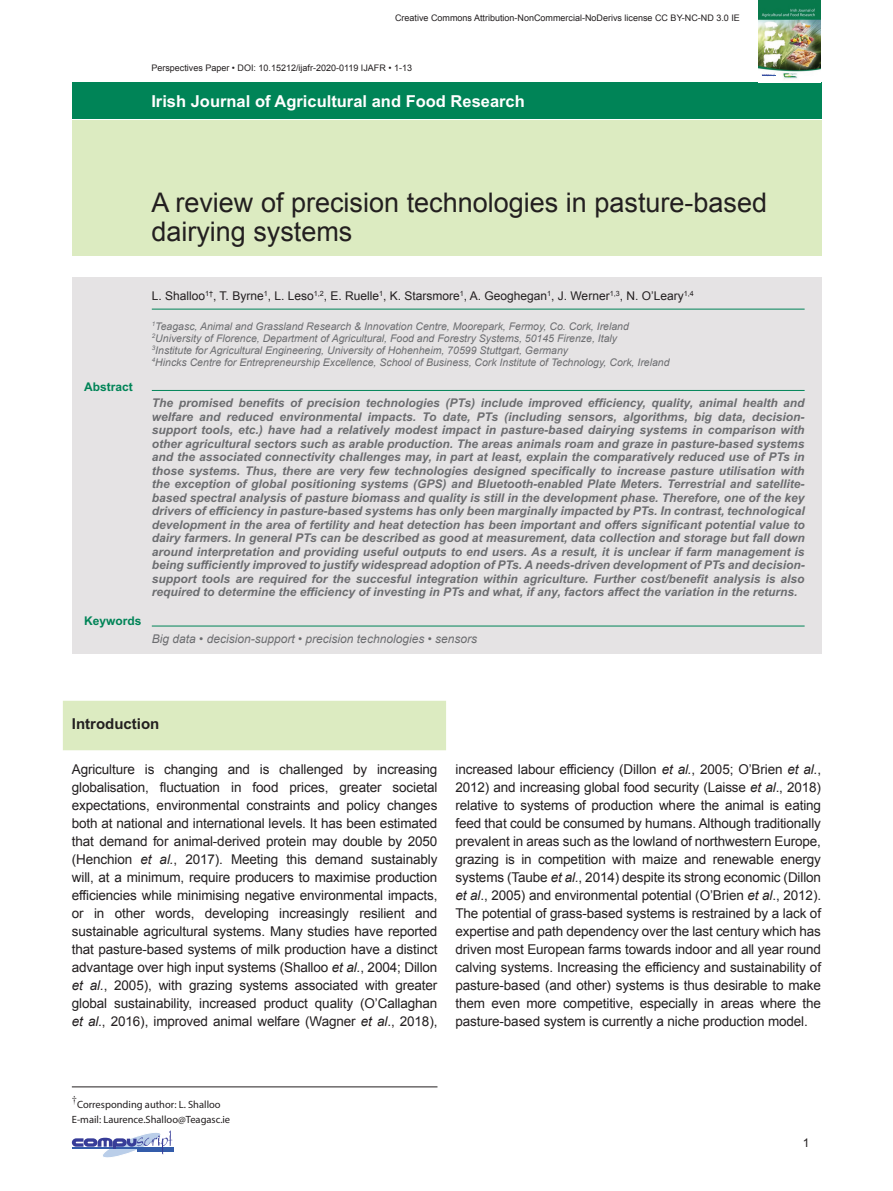
<style>
.page{position:relative;width:893px;height:1191px;background:#fff}
.page>*{position:absolute;margin:0;border:0;box-sizing:border-box;transform-origin:0 0}
.t1{font:27px/28.5px "Arial";color:#231f20}
.t2{font:700 16.5px "Arial";color:#fff}
.t3{font:700 15px "Arial";color:#231f20}
.t4{font:13.5px/18px "Arial";letter-spacing:-.01em;color:#231f20;text-align:justify}
.t5{font:italic 700 12px/13.5px "Arial";color:#6c6d70;text-align:justify}
.t6{font:12px "Arial";color:#231f20}
.t7{font:italic 12px "Arial";color:#6c6d70}
.t8{font:700 12px "Arial";color:#008457}
.t9{font:italic 10.5px/12px "Arial";color:#6c6d70}
.t10{font:10.5px/15px "Myriad Pro";color:#231f20;text-align:center}
.t11{font:10.5px "Times";color:#231f20}
.t12{font:9px "Arial";color:#231f20}
.s1{font-style:italic}
</style>
<div class="page">
<div style="left:72px;top:83px;width:749px;height:36px;background:#008457"></div>
<div style="left:72px;top:121px;width:749px;height:135px;background:#dcebc1"></div>
<hr style="left:72px;top:1086px;width:365px;height:1px;background:#231f20">
<hr style="left:137px;top:1147px;width:37px;height:4px;background:#345caa">
<svg style="left:72px;top:1130px;width:101px;height:28px"></svg>
<img style="left:758px;top:0;width:62px;height:80px">
<svg style="left:762px;top:73px;width:13px;height:5px"></svg>
<div style="left:72px;top:277px;width:749px;height:376px;background:#e5e3e4"></div>
<hr style="left:152px;top:309px;width:653px;height:1px;background:#008457">
<hr style="left:152px;top:390px;width:653px;height:1px;background:#008457">
<hr style="left:152px;top:625px;width:653px;height:1px;background:#008457">
<div style="left:63px;top:701px;width:383px;height:49px;background:#dcebc1"></div>
<p class="t12" style="left:395px;top:11px;width:346px">Creative Commons Attribution-NonCommercial-NoDerivs license CC BY-NC-ND 3.0 IE</p>
<p class="t12" style="left:151px;top:62px;width:262px">Perspectives Paper • DOI: 10.15212/ijafr-2020-0119 IJAFR • 1-13</p>
<p class="t2" style="left:151px;top:92px;width:375px">Irish Journal of Agricultural and Food Research</p>
<h1 class="t1" style="left:151px;top:189px;width:617px">A review of precision technologies in pasture-based dairying systems</h1>
<p class="t8" style="left:84px;top:380px;width:50px">Abstract</p>
<p class="t8" style="left:84px;top:614px;width:59px">Keywords</p>
<p class="t6" style="left:152px;top:288px;width:543px">L. Shalloo<sup>1†</sup>, T. Byrne<sup>1</sup>, L. Leso<sup>1,2</sup>, E. Ruelle<sup>1</sup>, K. Starsmore<sup>1</sup>, A. Geoghegan<sup>1</sup>, J. Werner<sup>1,3</sup>, N. O’Leary<sup>1,4</sup></p>
<p class="t9" style="left:152px;top:320px;width:519px"><sup>1</sup>Teagasc, Animal and Grassland Research &amp; Innovation Centre, Moorepark, Fermoy, Co. Cork, Ireland <sup>2</sup>University of Florence, Department of Agricultural, Food and Forestry Systems, 50145 Firenze, Italy<br><sup>3</sup>Institute for Agricultural Engineering, University of Hohenheim, 70599 Stuttgart, Germany<br><sup>4</sup>Hincks Centre for Entrepreneurship Excellence, School of Business, Cork Institute of Technology, Cork, Ireland</p>
<p class="t5" style="left:152px;top:396px;width:654px">The promised benefits of precision technologies (PTs) include improved efficiency, quality, animal health and welfare and reduced environmental impacts. To date, PTs (including sensors, algorithms, big data, decision&shy;support tools, etc.) have had a relatively modest impact in pasture-based dairying systems in comparison with other agricultural sectors such as arable production. The areas animals roam and graze in pasture-based systems and the associated connectivity challenges may, in part at least, explain the comparatively reduced use of PTs in those systems. Thus, there are very few technologies designed specifically to increase pasture utilisation with the exception of global positioning systems (GPS) and Bluetooth-enabled Plate Meters. Terrestrial and satellite&shy;based spectral analysis of pasture biomass and quality is still in the development phase. Therefore, one of the key drivers of efficiency in pasture-based systems has only been marginally impacted by PTs. In contrast, technological development in the area of fertility and heat detection has been important and offers significant potential value to dairy farmers. In general PTs can be described as good at measurement, data collection and storage but fall down around interpretation and providing useful outputs to end users. As a result, it is unclear if farm management is being sufficiently improved to justify widespread adoption of PTs. A needs-driven development of PTs and decision&shy;support tools are required for the succesful integration within agriculture. Further cost/benefit analysis is also required to determine the efficiency of investing in PTs and what, if any, factors affect the variation in the returns.</p>
<p class="t7" style="left:152px;top:630px;width:327px">Big data • decision-support • precision technologies • sensors</p>
<p class="t3" style="left:72px;top:715px;width:89px">Introduction</p>
<p class="t4" style="left:72px;top:760px;width:367px">Agriculture is changing and is challenged by increasing globalisation, fluctuation in food prices, greater societal expectations, environmental constraints and policy changes both at national and international levels. It has been estimated that demand for animal-derived protein may double by 2050 (Henchion <span class="s1">et al.</span>, 2017). Meeting this demand sustainably will, at a minimum, require producers to maximise production efficiencies while minimising negative environmental impacts, or in other words, developing increasingly resilient and sustainable agricultural systems. Many studies have reported that pasture-based systems of milk production have a distinct advantage over high input systems (Shalloo <span class="s1">et al.</span>, 2004; Dillon <span class="s1">et al.</span>, 2005), with grazing systems associated with greater global sustainability, increased product quality (O’Callaghan <span class="s1">et al.</span>, 2016), improved animal welfare (Wagner <span class="s1">et al</span>., 2018),</p>
<p class="t4" style="left:455px;top:760px;width:367px">increased labour efficiency (Dillon <span class="s1">et al.</span>, 2005; O’Brien <span class="s1">et al.</span>, 2012) and increasing global food security (Laisse <span class="s1">et al</span>., 2018) relative to systems of production where the animal is eating feed that could be consumed by humans. Although traditionally prevalent in areas such as the lowland of northwestern Europe, grazing is in competition with maize and renewable energy systems (Taube <span class="s1">et al.</span>, 2014) despite its strong economic (Dillon <span class="s1">et al</span>., 2005) and environmental potential (O’Brien <span class="s1">et al</span>., 2012).<br>The potential of grass-based systems is restrained by a lack of expertise and path dependency over the last century which has driven most European farms towards indoor and all year round calving systems. Increasing the efficiency and sustainability of pasture-based (and other) systems is thus desirable to make them even more competitive, especially in areas where the pasture-based system is currently a niche production model.</p>
<p class="t11" style="left:72px;top:1093px;width:7px">†</p>
<p class="t10" style="left:72px;top:1097px;width:160px">Corresponding author: L. Shalloo<br>E-mail: Laurence.Shalloo@Teagasc.ie</p>
<p class="t6" style="left:803px;top:1135px;width:8px">1</p>
</div>
